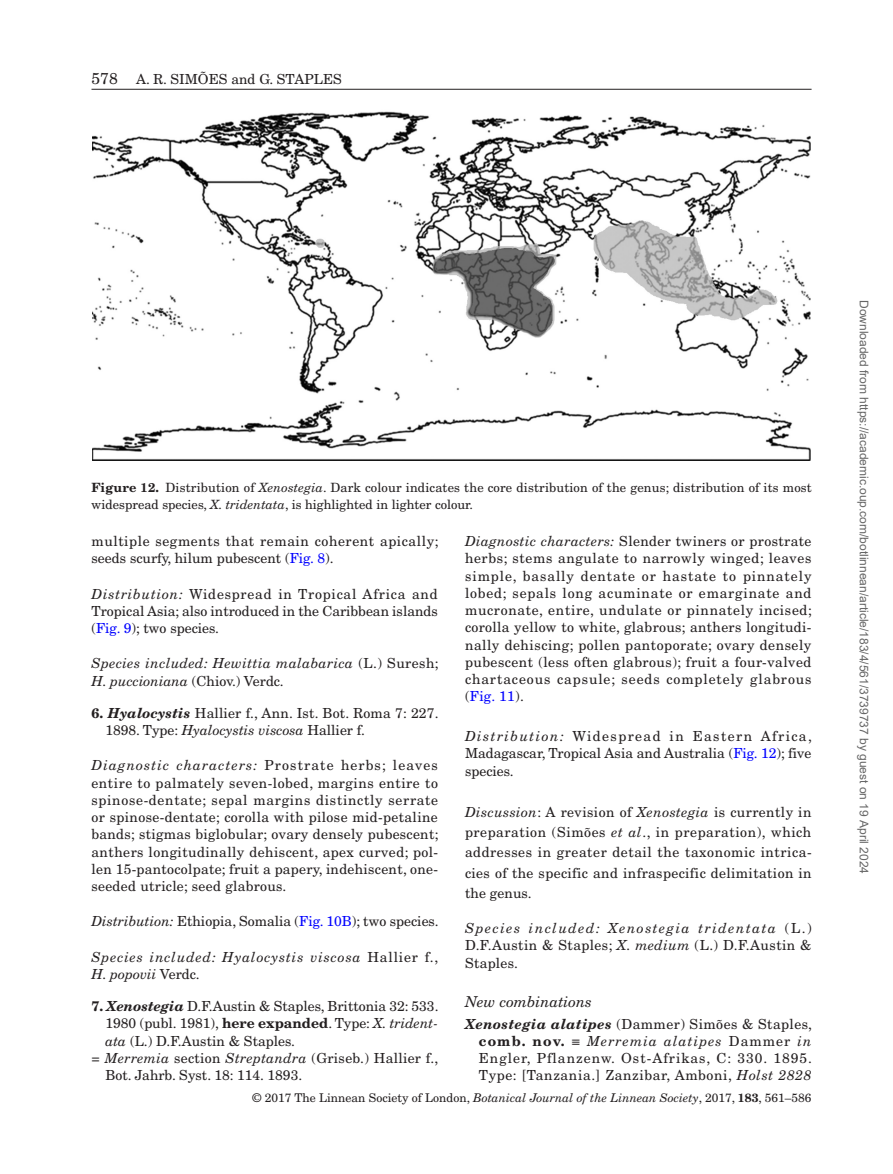
<style>
.page{position:relative;width:893px;height:1174px;background:#fff}
.page>*{position:absolute;margin:0;border:0;box-sizing:border-box;transform-origin:0 0}
.t1{font:italic 15px "New Century Schlbk";color:#231f20}
.t2{font:13.8px/17.2px "New Century Schlbk";letter-spacing:.01em;color:#231f20;text-align:justify}
.t3{font:13.8px/17.2px "New Century Schlbk";letter-spacing:.04em;color:#231f20}
.t4{font:italic 13.8px/17.2px "New Century Schlbk";letter-spacing:.03em;color:#231f20}
.t5{font:italic 13.8px/17.2px "New Century Schlbk";letter-spacing:.06em;color:#231f20}
.t6{font:12.75px/16.5px "New Century Schlbk";letter-spacing:.01em;color:#231f20}
.t7{font:12px "Arial";color:#666}
.t8{font:12px "New Century Schlbk";color:#231f20}
.s1{font-size:15.75px}
.s2{font-weight:700}
.s3{font-style:italic}
.s4{color:#00f}
.s5{font-style:normal}
.s6{font-weight:700;font-style:italic}
.s7{font-family:"Gandhari Unicode"}
</style>
<div class="page">
<hr style="left:92px;top:89px;width:720px;height:1px;background:#231f20">
<img style="left:93px;top:111px;width:717px;height:350px">
<p class="t2" style="left:92px;top:70px;width:252px"><span class="s1">578</span> A. R. SIMÕES and G. STAPLES</p>
<p class="t6" style="left:92px;top:479px;width:722px"><span class="s2">Figure 12.</span> Distribution of <span class="s3">Xenostegia</span>. Dark colour indicates the core distribution of the genus; distribution of its most widespread species, <span class="s3">X. tridentata</span>, is highlighted in lighter colour.</p>
<p class="t3" style="left:92px;top:532px;width:349px">multiple segments that remain coherent apically; seeds scurfy, hilum pubescent (<span class="s4">Fig. 8</span>).</p>
<p class="t2" style="left:92px;top:585px;width:348px"><span class="s3">Distribution:</span> Widespread in Tropical Africa and Tropical Asia; also introduced in the Caribbean islands (<span class="s4">Fig. 9</span>); two species.</p>
<p class="t4" style="left:92px;top:655px;width:349px">Species included: Hewittia malabarica <span class="s5">(L.) Suresh;<br></span>H. puccioniana <span class="s5">(Chiov.) Verdc.</span></p>
<p class="t2" style="left:105px;top:704px;width:335px;text-indent:-14px"><span class="s2">6.</span> <span class="s6">Hyalocystis</span> Hallier f., Ann. Ist. Bot. Roma 7: 227.<br>1898. Type: <span class="s3">Hyalocystis viscosa</span> Hallier f.</p>
<p class="t2" style="left:92px;top:757px;width:348px"><span class="s3">Diagnostic characters:</span> Prostrate herbs; leaves entire to palmately seven-lobed, margins entire to spinose-dentate; sepal margins distinctly serrate or spinose-dentate; corolla with pilose mid-petaline bands; stigmas biglobular; ovary densely pubescent; anthers longitudinally dehiscent, apex curved; pol&shy;len 15-pantocolpate; fruit a papery, indehiscent, one&shy;seeded utricle; seed glabrous.</p>
<p class="t2" style="left:92px;top:913px;width:349px"><span class="s3">Distribution:</span> Ethiopia, Somalia (<span class="s4">Fig. 10B</span>); two species.</p>
<p class="t5" style="left:92px;top:948px;width:348px">Species included: Hyalocystis viscosa <span class="s5">Hallier f.,<br></span>H. popovii <span class="s5">Verdc.</span></p>
<p class="t2" style="left:92px;top:997px;width:349px"><span class="s2">7.</span> <span class="s6">Xenostegia</span> D.F.Austin &amp; Staples, Brittonia 32: 533.</p>
<p class="t2" style="left:105px;top:1015px;width:333px">1980 (publ. 1981), <span class="s2">here expanded</span>. Type: <span class="s3">X. trident-</span></p>
<p class="t2" style="left:105px;top:1032px;width:191px"><span class="s3">ata</span> (L.) D.F.Austin &amp; Staples.</p>
<p class="t2" style="left:92px;top:1049px;width:348px">= <span class="s3">Merremia</span> section <span class="s3">Streptandra</span> (Griseb.) Hallier f.,</p>
<p class="t2" style="left:105px;top:1066px;width:198px">Bot. Jahrb. Syst. 18: 114. 1893.</p>
<p class="t2" style="left:465px;top:532px;width:349px"><span class="s3">Diagnostic characters:</span> Slender twiners or prostrate herbs; stems angulate to narrowly winged; leaves simple, basally dentate or hastate to pinnately lobed; sepals long acuminate or emarginate and mucronate, entire, undulate or pinnately incised; corolla yellow to white, glabrous; anthers longitudi&shy;nally dehiscing; pollen pantoporate; ovary densely pubescent (less often glabrous); fruit a four-valved chartaceous capsule; seeds completely glabrous (<span class="s4">Fig. 11</span>).</p>
<p class="t2" style="left:465px;top:727px;width:348px"><span class="s3">Distribution:</span> Widespread in Eastern Africa, Madagascar, Tropical Asia and Australia (<span class="s4">Fig. 12</span>); five species.</p>
<p class="t2" style="left:465px;top:801px;width:348px;line-height:20.2px"><span class="s3">Discussion</span>: A revision of <span class="s3">Xenostegia</span> is currently in preparation (Simões <span class="s3">et al</span>., in preparation), which addresses in greater detail the taxonomic intrica&shy;cies of the specific and infraspecific delimitation in the genus.</p>
<p class="t2" style="left:465px;top:919px;width:348px"><span class="s3">Species included: Xenostegia tridentata</span> (L.)<br>D.F.Austin &amp; Staples; <span class="s3">X. medium</span> (L.) D.F.Austin &amp; Staples.</p>
<p class="t1" style="left:465px;top:992px;width:128px">New combinations</p>
<p class="t2" style="left:479px;top:1015px;width:335px;text-indent:-14px"><span class="s6">Xenostegia alatipes</span> (Dammer) Simões &amp; Staples, <span class="s2">comb. nov.</span> <span class="s7">≡</span> <span class="s3">Merremia alatipes</span> Dammer <span class="s3">in </span>Engler, Pflanzenw. Ost-Afrikas, C: 330. 1895.<br>Type: [Tanzania.] Zanzibar, Amboni, <span class="s3">Holst 2828</span></p>
<p class="t8" style="left:253px;top:1090px;width:560px">© 2017 The Linnean Society of London, <span class="s3">Botanical Journal of the Linnean Society</span>, 2017, <span class="s2">183</span>, 561–586</p>
<p class="t7" style="left:868px;top:300px;width:575px;rotate:90deg">Downloaded from https://academic.oup.com/botlinnean/article/183/4/561/3739737 by guest on 19 April 2024</p>
</div>
